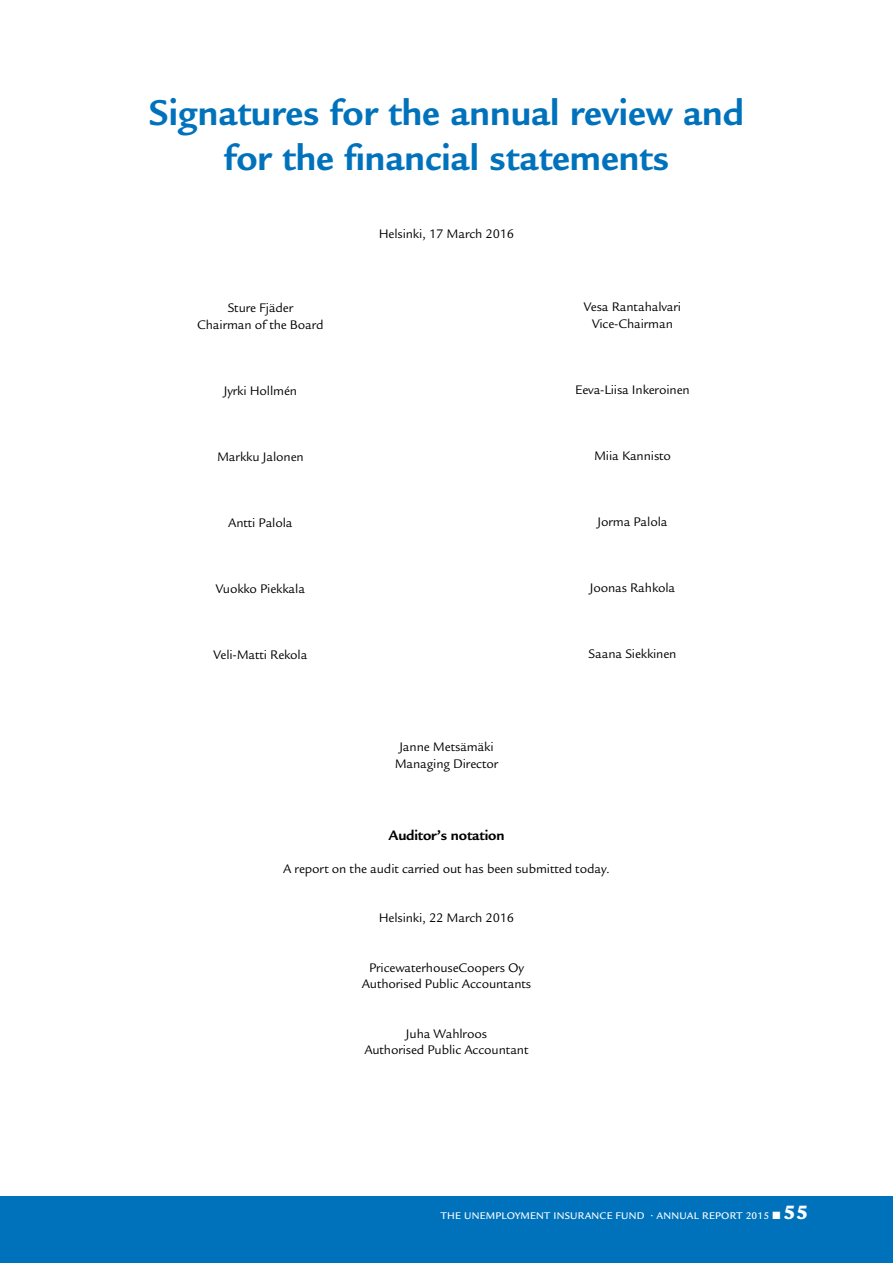
<style>
.page{position:relative;width:893px;height:1263px;background:#fff}
.page>*{position:absolute;margin:0;border:0;box-sizing:border-box;transform-origin:0 0}
.Tilisivujen_1__Otsik{font:700 39px/45px "Legacy Sans";color:#0072bc;text-align:center}
.Taulukko_leipis__mam{font:700 15px "Legacy Sans";letter-spacing:-.01em;color:#000}
.Taulukko_leipis__mam-2{font:13.5px "Legacy Sans";letter-spacing:-.01em;color:#000}
.t1{font:500 10.5px "Legacy Sans";letter-spacing:.025em;color:#fff}
.s1{font-weight:900;font-size:21px}
</style>
<div class="page">
<div style="left:0;top:1196px;width:893px;height:67px;background:#0072bc"></div>
<p class="Tilisivujen_1__Otsik" style="left:149px;top:90px;width:597px">Signatures for the annual review and for the financial statements</p>
<p class="Taulukko_leipis__mam-2" style="left:379px;top:226px;width:137px">Helsinki, 17 March 2016</p>
<p class="Taulukko_leipis__mam-2" style="left:228px;top:300px;width:67px">Sture Fjäder</p>
<p class="Taulukko_leipis__mam-2" style="left:197px;top:317px;width:128px">Chairman of the Board</p>
<p class="Taulukko_leipis__mam-2" style="left:584px;top:299px;width:99px">Vesa Rantahalvari</p>
<p class="Taulukko_leipis__mam-2" style="left:592px;top:316px;width:82px">Vice-Chairman</p>
<p class="Taulukko_leipis__mam-2" style="left:224px;top:383px;width:75px">Jyrki Hollmén</p>
<p class="Taulukko_leipis__mam-2" style="left:575px;top:382px;width:116px">Eeva-Liisa Inkeroinen</p>
<p class="Taulukko_leipis__mam-2" style="left:217px;top:449px;width:88px">Markku Jalonen</p>
<p class="Taulukko_leipis__mam-2" style="left:594px;top:448px;width:78px">Miia Kannisto</p>
<p class="Taulukko_leipis__mam-2" style="left:228px;top:515px;width:66px">Antti Palola</p>
<p class="Taulukko_leipis__mam-2" style="left:597px;top:514px;width:72px">Jorma Palola</p>
<p class="Taulukko_leipis__mam-2" style="left:216px;top:581px;width:91px">Vuokko Piekkala</p>
<p class="Taulukko_leipis__mam-2" style="left:590px;top:580px;width:87px">Joonas Rahkola</p>
<p class="Taulukko_leipis__mam-2" style="left:213px;top:647px;width:96px">Veli-Matti Rekola</p>
<p class="Taulukko_leipis__mam-2" style="left:588px;top:646px;width:89px">Saana Siekkinen</p>
<p class="Taulukko_leipis__mam-2" style="left:399px;top:739px;width:96px">Janne Metsämäki</p>
<p class="Taulukko_leipis__mam-2" style="left:395px;top:756px;width:105px">Managing Director</p>
<p class="Taulukko_leipis__mam" style="left:388px;top:826px;width:117px">Auditor’s notation</p>
<p class="Taulukko_leipis__mam-2" style="left:283px;top:861px;width:328px">A report on the audit carried out has been submitted today.</p>
<p class="Taulukko_leipis__mam-2" style="left:379px;top:910px;width:137px">Helsinki, 22 March 2016</p>
<p class="Taulukko_leipis__mam-2" style="left:369px;top:960px;width:156px">PricewaterhouseCoopers Oy</p>
<p class="Taulukko_leipis__mam-2" style="left:362px;top:976px;width:171px">Authorised Public Accountants</p>
<p class="Taulukko_leipis__mam-2" style="left:406px;top:1026px;width:83px">Juha Wahlroos</p>
<p class="Taulukko_leipis__mam-2" style="left:364px;top:1042px;width:166px">Authorised Public Accountant</p>
<p class="t1" style="left:441px;top:1209px;width:369px">THE UNEMPLOYMENT INSURANCE FUND • ANNUAL REPORT 2015 ■ <span class="s1">55</span></p>
</div>
